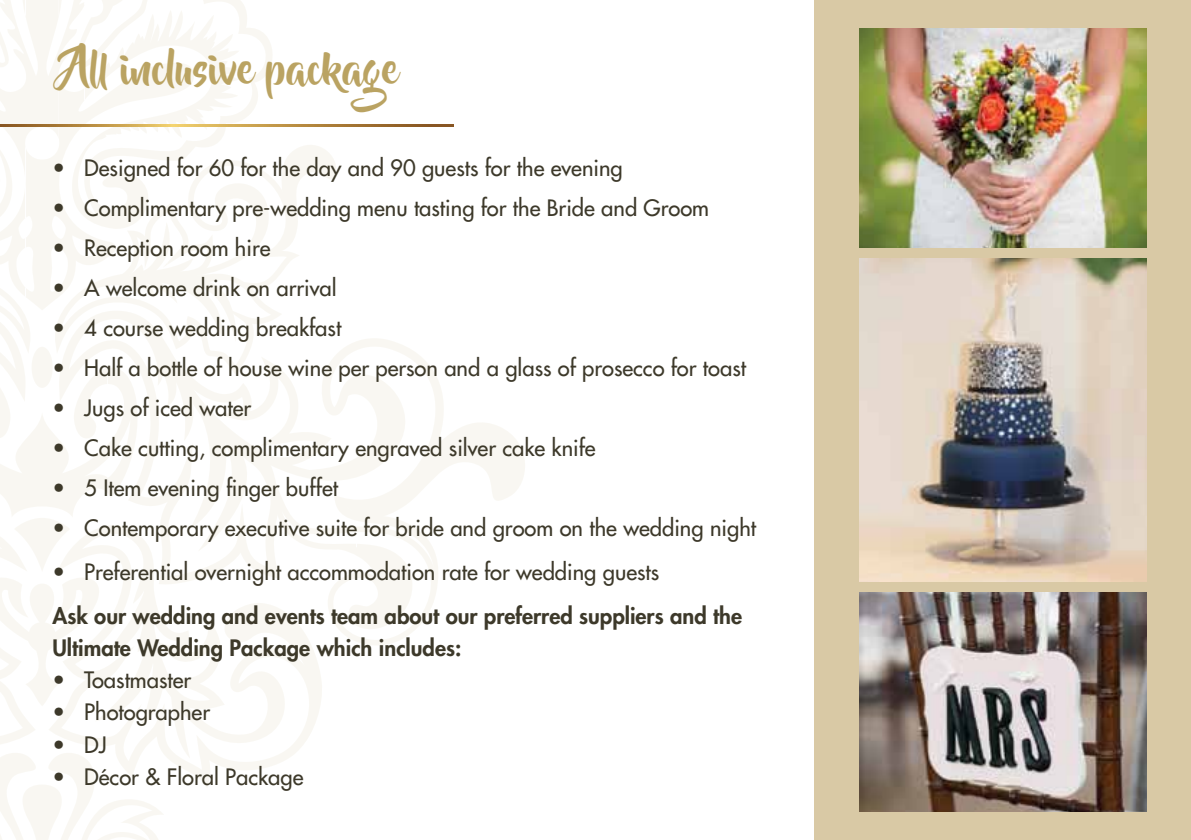
<style>
.page{position:relative;width:1191px;height:840px;background:#fff}
.page>*{position:absolute;margin:0;border:0;box-sizing:border-box;transform-origin:0 0}
.t1{font:42px "Beyond The Mountains";color:#baa362}
.t2{font:22px "Futura";color:#3d392a}
.t3{font:800 22px/32px "Futura";color:#3d392a}
</style>
<div class="page">
<svg style="left:0;top:0;width:272px;height:137px"></svg>
<svg style="left:0;top:137px;width:525px;height:702px"></svg>
<div style="left:814px;top:0;width:377px;height:839px;background:#d9c9a5"></div>
<img style="left:859px;top:28px;width:287px;height:220px">
<img style="left:859px;top:259px;width:287px;height:321px">
<img style="left:859px;top:592px;width:287px;height:219px">
<svg style="left:0;top:124px;width:454px;height:3px"></svg>
<h1 class="t1" style="left:67px;top:46px;width:333px">All inclusive package</h1>
<p class="t2" style="left:52px;top:153px;width:572px">• Designed for 60 for the day and 90 guests for the evening</p>
<p class="t2" style="left:52px;top:193px;width:658px">• Complimentary pre-wedding menu tasting for the Bride and Groom</p>
<p class="t2" style="left:52px;top:233px;width:220px">• Reception room hire</p>
<p class="t2" style="left:52px;top:273px;width:286px">• A welcome drink on arrival</p>
<p class="t2" style="left:52px;top:313px;width:290px">• 4 course wedding breakfast</p>
<p class="t2" style="left:52px;top:353px;width:695px">• Half a bottle of house wine per person and a glass of prosecco for toast</p>
<p class="t2" style="left:52px;top:393px;width:200px">• Jugs of iced water</p>
<p class="t2" style="left:52px;top:433px;width:545px">• Cake cutting, complimentary engraved silver cake knife</p>
<p class="t2" style="left:52px;top:473px;width:287px">• 5 Item evening finger buffet</p>
<p class="t2" style="left:52px;top:513px;width:705px">• Contemporary executive suite for bride and groom on the wedding night</p>
<p class="t2" style="left:52px;top:557px;width:608px">• Preferential overnight accommodation rate for wedding guests</p>
<p class="t3" style="left:52px;top:599px;width:691px">Ask our wedding and events team about our preferred suppliers and the<br>Ultimate Wedding Package which includes:</p>
<p class="t2" style="left:52px;top:665px;width:140px">• Toastmaster</p>
<p class="t2" style="left:52px;top:697px;width:159px">• Photographer</p>
<p class="t2" style="left:52px;top:729px;width:56px">• DJ</p>
<p class="t2" style="left:52px;top:761px;width:252px">• Décor &amp; Floral Package</p>
</div>
